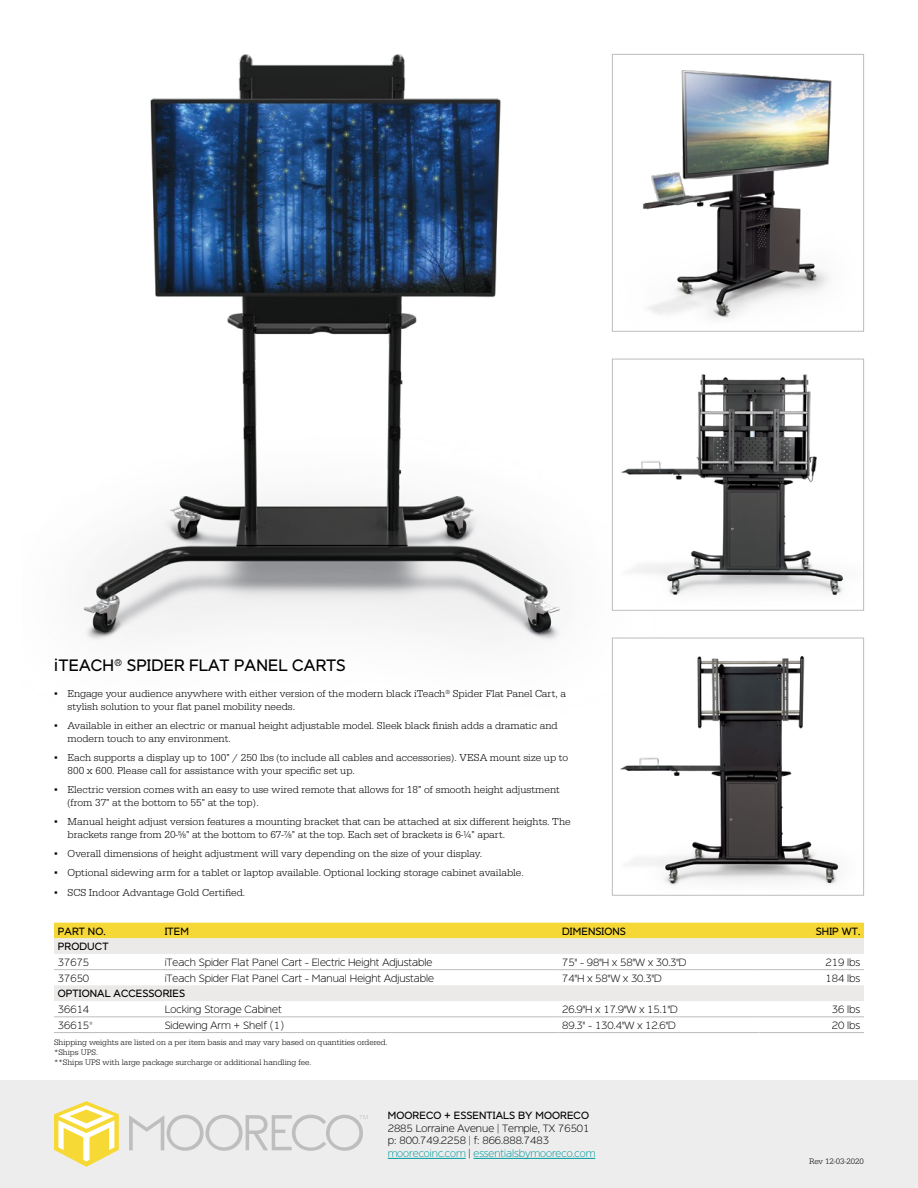
<style>
.page{position:relative;width:918px;height:1188px;background:#fff}
.page>*{position:absolute;margin:0;border:0;box-sizing:border-box;transform-origin:0 0}
.t1{font:16.5px "Dylan";letter-spacing:.01em;color:#000}
.t2{font:300 10.5px/12.6px "Serifa";color:#000}
.t3{font:100 10.5px/12.6px "Dylan";color:#000}
.t4{font:10.5px "Dylan";letter-spacing:.01em;color:#000}
.t5{font:300 8.25px/9.9px "Serifa";color:#000}
.s1{font-family:"Verdana";font-weight:400}
.s2{color:#009a9f}
</style>
<div class="page">
<div style="left:0;top:1080px;width:918px;height:108px;background:#eeeded"></div>
<hr style="left:388px;top:1158px;width:78px;height:1px;background:#009a9f">
<hr style="left:473px;top:1158px;width:122px;height:1px;background:#009a9f">
<svg style="left:54px;top:1101px;width:65px;height:66px"></svg>
<svg style="left:129px;top:1115px;width:238px;height:36px"></svg>
<img style="left:83px;top:54px;width:578px;height:587px">
<div style="left:54px;top:923px;width:810px;height:15px;background:#f5d735"></div>
<svg style="left:54px;top:938px;width:810px;height:63px;fill:#f2f1f1"></svg>
<hr style="left:54px;top:1032px;width:107px;height:1px;background:#bebcbd">
<hr style="left:161px;top:1032px;width:397px;height:1px;background:#bebcbd">
<hr style="left:558px;top:1032px;width:202px;height:1px;background:#bebcbd">
<hr style="left:760px;top:1032px;width:104px;height:1px;background:#bebcbd">
<hr style="left:54px;top:969px;width:107px;height:1px;background:#bebcbd">
<hr style="left:161px;top:969px;width:397px;height:1px;background:#bebcbd">
<hr style="left:558px;top:969px;width:202px;height:1px;background:#bebcbd">
<hr style="left:760px;top:969px;width:104px;height:1px;background:#bebcbd">
<hr style="left:54px;top:1017px;width:107px;height:1px;background:#bebcbd">
<hr style="left:161px;top:1017px;width:397px;height:1px;background:#bebcbd">
<hr style="left:558px;top:1017px;width:202px;height:1px;background:#bebcbd">
<hr style="left:760px;top:1017px;width:104px;height:1px;background:#bebcbd">
<div style="left:612px;top:54px;width:252px;height:277px;background:#fff"></div>
<img style="left:643px;top:70px;width:189px;height:249px">
<div style="left:612px;top:54px;width:252px;height:278px;border:1px solid #bebcbd"></div>
<div style="left:612px;top:359px;width:252px;height:251px;background:#fff"></div>
<img style="left:621px;top:374px;width:222px;height:221px">
<div style="left:612px;top:359px;width:252px;height:252px;border:1px solid #bebcbd"></div>
<div style="left:612px;top:638px;width:252px;height:257px;background:#fff"></div>
<img style="left:620px;top:656px;width:220px;height:229px">
<div style="left:612px;top:638px;width:252px;height:258px;border:1px solid #bebcbd"></div>
<h1 class="t1" style="left:54px;top:654px;width:293px">iTEACH<sup>®</sup> SPIDER FLAT PANEL CARTS</h1>
<p class="t2" style="left:68px;top:687px;width:500px;text-indent:-13px"><span class="s1">▪</span> Engage your audience anywhere with either version of the modern black iTeach<sup>®</sup> Spider Flat Panel Cart, a stylish solution to your flat panel mobility needs.</p>
<p class="t2" style="left:68px;top:719px;width:492px;text-indent:-14px"><span class="s1">▪</span> Available in either an electric or manual height adjustable model. Sleek black finish adds a dramatic and modern touch to any environment.</p>
<p class="t2" style="left:68px;top:751px;width:502px;text-indent:-14px"><span class="s1">▪</span> Each supports a display up to 100" / 250 lbs (to include all cables and accessories). VESA mount size up to<br>800 x 600. Please call for assistance with your specific set up.</p>
<p class="t2" style="left:68px;top:783px;width:494px;text-indent:-14px"><span class="s1">▪</span> Electric version comes with an easy to use wired remote that allows for 18" of smooth height adjustment (from 37" at the bottom to 55" at the top).</p>
<p class="t2" style="left:68px;top:815px;width:505px;text-indent:-14px"><span class="s1">▪</span> Manual height adjust version features a mounting bracket that can be attached at six different heights. The brackets range from 20-5/8" at the bottom to 67-7/8" at the top. Each set of brackets is 6-1/4" apart.</p>
<p class="t2" style="left:54px;top:847px;width:430px"><span class="s1">▪</span> Overall dimensions of height adjustment will vary depending on the size of your display.</p>
<p class="t2" style="left:54px;top:867px;width:471px"><span class="s1">▪</span> Optional sidewing arm for a tablet or laptop available. Optional locking storage cabinet available.</p>
<p class="t2" style="left:54px;top:886px;width:193px"><span class="s1">▪</span> SCS Indoor Advantage Gold Certified.</p>
<p class="t4" style="left:58px;top:924px;width:49px">PART NO.</p>
<p class="t4" style="left:165px;top:924px;width:26px">ITEM</p>
<p class="t4" style="left:562px;top:924px;width:65px">DIMENSIONS</p>
<p class="t4" style="left:816px;top:924px;width:46px">SHIP WT.</p>
<p class="t4" style="left:58px;top:939px;width:52px">PRODUCT</p>
<p class="t3" style="left:58px;top:956px;width:33px">37675</p>
<p class="t3" style="left:165px;top:956px;width:269px">iTeach Spider Flat Panel Cart – Electric Height Adjustable</p>
<p class="t3" style="left:562px;top:956px;width:126px">75" – 98"H x 58"W x 30.3"D</p>
<p class="t3" style="left:826px;top:956px;width:36px">219 lbs</p>
<p class="t3" style="left:58px;top:971px;width:33px">37650</p>
<p class="t3" style="left:165px;top:971px;width:271px">iTeach Spider Flat Panel Cart – Manual Height Adjustable</p>
<p class="t3" style="left:562px;top:971px;width:101px">74"H x 58"W x 30.3"D</p>
<p class="t3" style="left:826px;top:971px;width:36px">184 lbs</p>
<p class="t4" style="left:58px;top:987px;width:129px">OPTIONAL ACCESSORIES</p>
<p class="t3" style="left:58px;top:1003px;width:33px">36614</p>
<p class="t3" style="left:165px;top:1003px;width:118px">Locking Storage Cabinet</p>
<p class="t3" style="left:562px;top:1003px;width:117px">26.9"H x 17.9"W x 15.1"D</p>
<p class="t3" style="left:832px;top:1003px;width:30px">36 lbs</p>
<p class="t3" style="left:58px;top:1019px;width:37px">36615*</p>
<p class="t3" style="left:165px;top:1019px;width:121px">Sidewing Arm + Shelf (1)</p>
<p class="t3" style="left:562px;top:1019px;width:115px">89.3" – 130.4"W x 12.6"D</p>
<p class="t3" style="left:832px;top:1019px;width:30px">20 lbs</p>
<p class="t5" style="left:54px;top:1037px;width:335px">Shipping weights are listed on a per item basis and may vary based on quantities ordered. *Ships UPS.<br>**Ships UPS with large package surcharge or additional handling fee.</p>
<p class="t4" style="left:388px;top:1108px;width:203px">MOORECO + ESSENTIALS BY MOORECO</p>
<p class="t3" style="left:388px;top:1122px;width:209px">2885 Lorraine Avenue | Temple, TX 76501 p: 800.749.2258 | f: 866.888.7483 <span class="s2">moorecoinc.com</span> | <span class="s2">essentialsbymooreco.com</span></p>
<p class="t5" style="left:809px;top:1156px;width:56px">Rev 12-03-2020</p>
</div>
